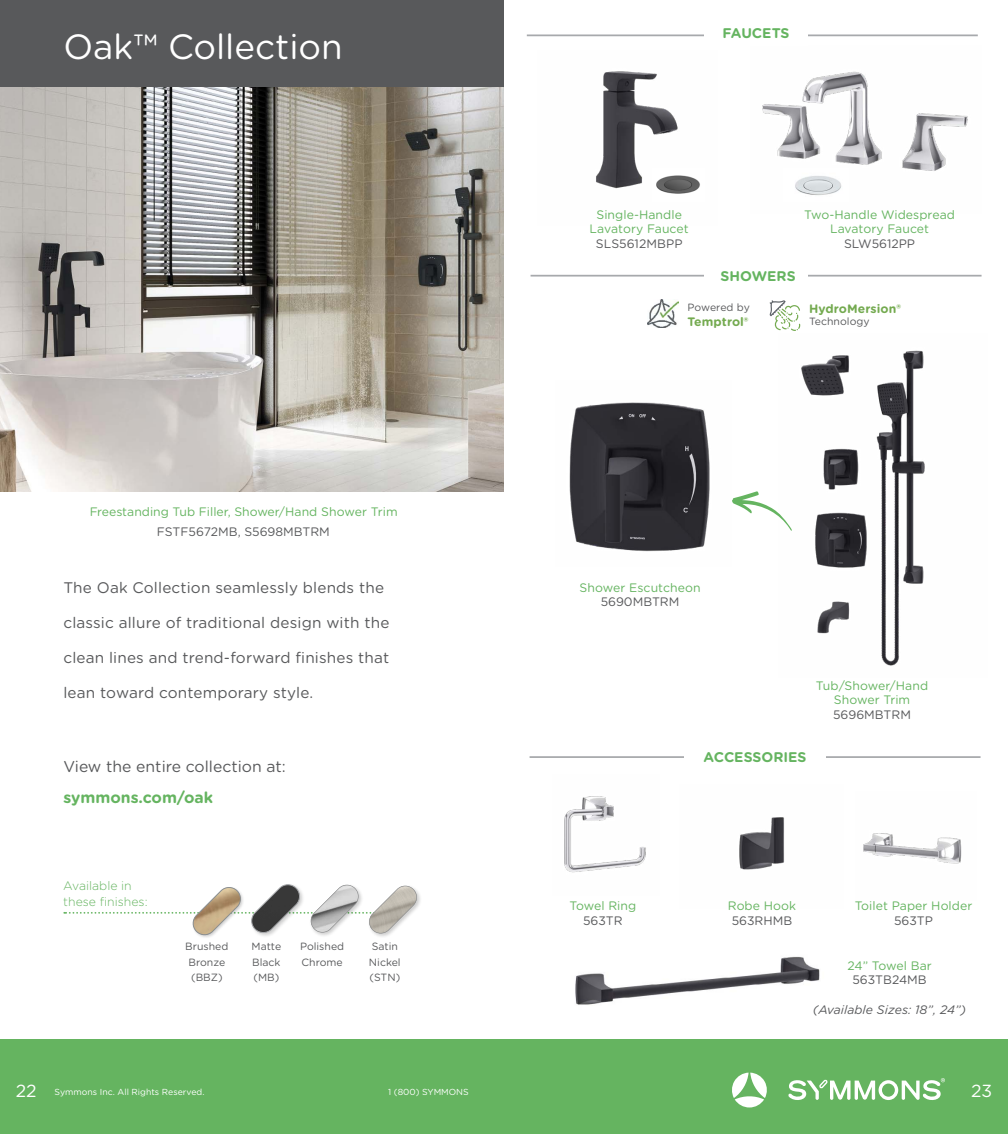
<style>
.page{position:relative;width:1008px;height:1134px;background:#fff}
.page>*{position:absolute;margin:0;border:0;box-sizing:border-box;transform-origin:0 0}
.t1{font:35px "Gotham Rounded";color:#fff}
.t2{font:17.5px "Gotham Rounded";color:#fff}
.t3{font:15.75px "Gotham Rounded";color:#58595b}
.t4{font:700 15.75px "Gotham Rounded";color:#65b460}
.t5{font:15.4px "Gotham Rounded";letter-spacing:.01em;color:#58595b}
.t6{font:700 14px "Gotham Rounded";color:#65b460}
.t7{font:12.25px/14.7px "Gotham Rounded";letter-spacing:.005em;color:#65b460;text-align:center}
.t8{font:12.25px "Gotham Rounded";color:#58595b}
.t9{font:300 12.25px/15.8px "Gotham Rounded";color:#65b460}
.t10{font:italic 12.25px "Gotham Rounded";letter-spacing:.005em;color:#58595b}
.t11{font:700 12.25px "Gotham Rounded";letter-spacing:.005em;color:#74aa50}
.t12{font:12.25px "Gotham Rounded";letter-spacing:-.015em;color:#65b460}
.t13{font:10.5px/15.8px "Gotham Rounded";color:#58595b}
.t14{font:8.75px "Gotham Rounded";color:#fff}
.s1{font-size:17.5px}
</style>
<div class="page">
<div style="left:0;top:1040px;width:1008px;height:94px;background:#65b460"></div>
<svg style="left:788px;top:1078px;width:157px;height:22px"></svg>
<svg style="left:732px;top:1073px;width:35px;height:35px"></svg>
<img style="left:0;top:87px;width:504px;height:404px">
<div style="left:367px;top:884px;width:55px;height:55px;background:#000;opacity:.2"></div>
<div style="left:192px;top:886px;width:53px;height:53px;background:#000;opacity:.2"></div>
<svg style="left:64px;top:884px;width:354px;height:52px"></svg>
<div style="left:0;top:0;width:504px;height:87px;background:#58595b"></div>
<img style="left:739px;top:817px;width:45px;height:53px">
<img style="left:575px;top:956px;width:245px;height:49px">
<img style="left:863px;top:833px;width:99px;height:31px">
<img style="left:564px;top:796px;width:82px;height:77px">
<img style="left:596px;top:71px;width:82px;height:118px">
<img style="left:762px;top:71px;width:206px;height:100px">
<img style="left:801px;top:350px;width:124px;height:316px">
<hr style="left:527px;top:35px;width:451px;height:1px;background:#a7a9ac">
<div style="left:704px;top:27px;width:104px;height:18px;background:#fff"></div>
<hr style="left:530px;top:756px;width:451px;height:2px;background:#a7a9ac">
<div style="left:684px;top:751px;width:142px;height:18px;background:#fff"></div>
<img style="left:569px;top:402px;width:141px;height:150px">
<svg style="left:732px;top:491px;width:60px;height:40px"></svg>
<img style="left:648px;top:300px;width:31px;height:27px">
<hr style="left:531px;top:275px;width:451px;height:2px;background:#a7a9ac">
<div style="left:704px;top:269px;width:104px;height:19px;background:#fff"></div>
<svg style="left:770px;top:300px;width:30px;height:30px"></svg>
<img style="left:784px;top:169px;width:65px;height:26px">
<img style="left:653px;top:169px;width:47px;height:25px">
<h1 class="t1" style="left:63px;top:23px;width:281px">Oak™ Collection</h1>
<p class="t7" style="left:89px;top:504px;width:310px">Freestanding Tub Filler, Shower/Hand Shower Trim</p>
<p class="t8" style="left:157px;top:523px;width:174px">FSTF5672MB, S5698MBTRM</p>
<p class="t5" style="left:63px;top:577px;width:322px">The Oak Collection seamlessly blends the</p>
<p class="t5" style="left:63px;top:612px;width:328px">classic allure of traditional design with the</p>
<p class="t5" style="left:63px;top:647px;width:327px">clean lines and trend-forward finishes that</p>
<p class="t5" style="left:63px;top:682px;width:251px">lean toward contemporary style.</p>
<p class="t3" style="left:63px;top:756px;width:224px">View the entire collection at:</p>
<p class="t4" style="left:63px;top:786px;width:151px">symmons.com/oak</p>
<p class="t9" style="left:63px;top:878px;width:86px">Available in these finishes:</p>
<p class="t13" style="left:185px;top:938px;width:45px;text-align:center">Brushed<br>Bronze (BBZ)</p>
<p class="t13" style="left:252px;top:938px;width:31px;text-align:justify">Matte Black (MB)</p>
<p class="t13" style="left:300px;top:938px;width:46px">Polished<br>Chrome</p>
<p class="t13" style="left:369px;top:938px;width:33px">Satin<br>Nickel (STN)</p>
<p class="t6" style="left:723px;top:23px;width:68px">FAUCETS</p>
<p class="t7" style="left:590px;top:207px;width:101px">Single-Handle<br>Lavatory Faucet</p>
<p class="t8" style="left:596px;top:235px;width:88px">SLS5612MBPP</p>
<p class="t6" style="left:721px;top:265px;width:77px">SHOWERS</p>
<p class="t13" style="left:688px;top:299px;width:64px">Powered by</p>
<p class="t11" style="left:688px;top:313px;width:62px">Temptrol®</p>
<p class="t7" style="left:804px;top:207px;width:152px">Two-Handle Widespread<br>Lavatory Faucet</p>
<p class="t8" style="left:844px;top:235px;width:73px">SLW5612PP</p>
<p class="t11" style="left:809px;top:299px;width:93px">HydroMersion®</p>
<p class="t13" style="left:809px;top:313px;width:62px">Technology</p>
<p class="t7" style="left:580px;top:579px;width:123px">Shower Escutcheon</p>
<p class="t8" style="left:601px;top:593px;width:80px">5690MBTRM</p>
<p class="t7" style="left:816px;top:677px;width:114px">Tub/Shower/Hand<br>Shower Trim</p>
<p class="t8" style="left:833px;top:706px;width:79px">5696MBTRM</p>
<p class="t7" style="left:570px;top:898px;width:68px">Towel Ring</p>
<p class="t8" style="left:583px;top:912px;width:41px">563TR</p>
<p class="t6" style="left:704px;top:746px;width:104px">ACCESSORIES</p>
<p class="t7" style="left:728px;top:898px;width:70px">Robe Hook</p>
<p class="t8" style="left:732px;top:912px;width:62px">563RHMB</p>
<p class="t7" style="left:855px;top:898px;width:119px">Toilet Paper Holder</p>
<p class="t8" style="left:894px;top:912px;width:40px">563TP</p>
<p class="t12" style="left:847px;top:957px;width:86px">24” Towel Bar</p>
<p class="t8" style="left:852px;top:972px;width:76px">563TB24MB</p>
<p class="t10" style="left:813px;top:1001px;width:155px">(Available Sizes: 18”, 24”)</p>
<p class="t14" style="left:16px;top:1086px;width:190px"><span class="s1">22</span> Symmons Inc. All Rights Reserved.</p>
<p class="t14" style="left:388px;top:1086px;width:82px">1 (800) SYMMONS</p>
<h2 class="t2" style="left:971px;top:1079px;width:23px">23</h2>
</div>
